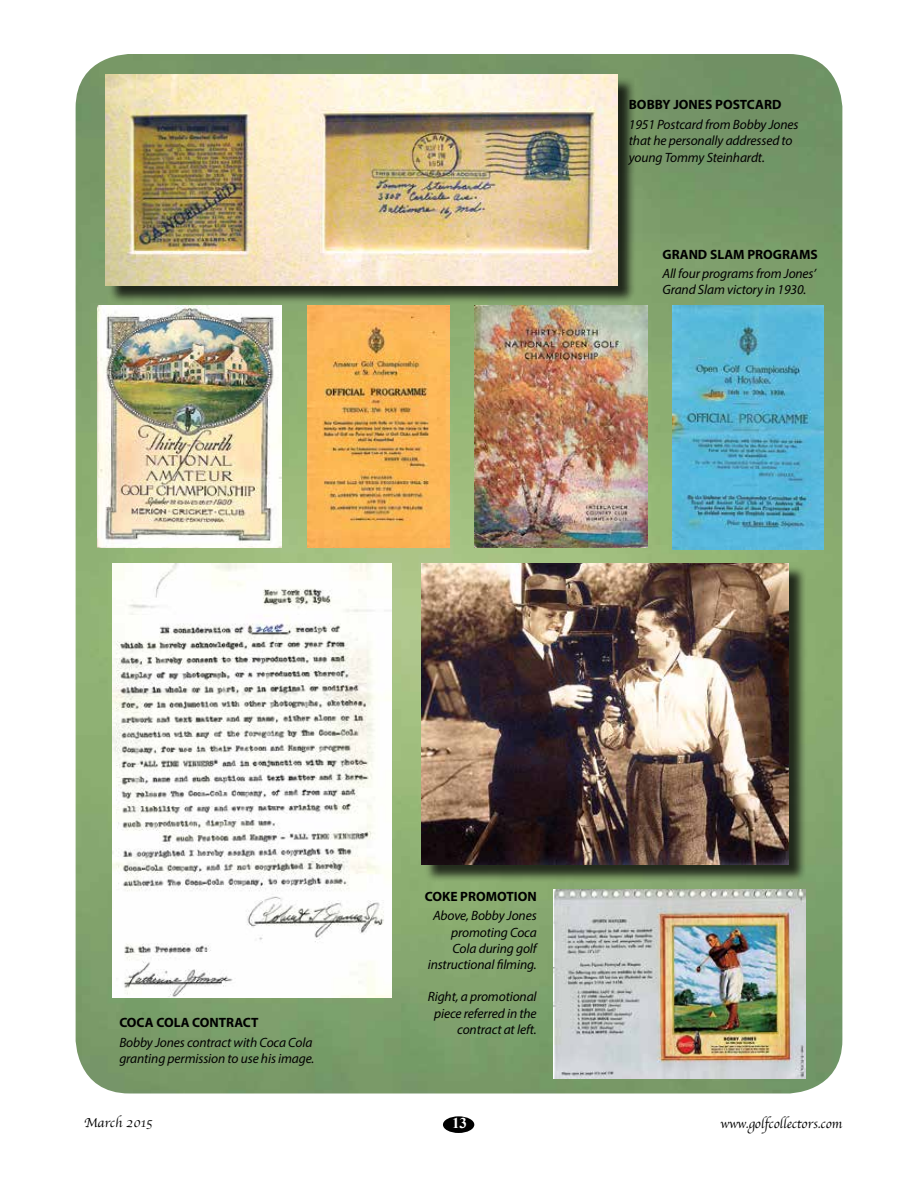
<style>
.page{position:relative;width:918px;height:1188px;background:#fff}
.page>*{position:absolute;margin:0;border:0;box-sizing:border-box;transform-origin:0 0}
.t1{font:700 15px "Times New Roman";color:#fff}
.t2{font:italic 13.5px/16.2px "Myriad Pro";letter-spacing:-.01em;color:#000}
.t3{font:700 13.5px "Myriad Pro";color:#000}
.t4{font:13.5px "Apple Chancery";color:#000}
</style>
<div class="page">
<div style="left:443px;top:1116px;width:31px;height:17px;background:#000;border-radius:50%"></div>
<img style="left:76px;top:54px;width:766px;height:1040px">
<img style="left:113px;top:564px;width:279px;height:434px">
<div style="left:108px;top:77px;width:529px;height:227px;background:#000;opacity:.75"></div>
<img style="left:106px;top:75px;width:512px;height:210px">
<img style="left:307px;top:305px;width:143px;height:242px">
<img style="left:98px;top:305px;width:184px;height:242px">
<img style="left:475px;top:305px;width:172px;height:243px">
<img style="left:672px;top:305px;width:151px;height:245px">
<div style="left:424px;top:566px;width:384px;height:317px;background:#000;opacity:.75"></div>
<img style="left:422px;top:563px;width:367px;height:301px">
<img style="left:553px;top:889px;width:252px;height:189px">
<p class="t3" style="left:629px;top:96px;width:154px">BOBBY JONES POSTCARD</p>
<p class="t2" style="left:629px;top:116px;width:171px">1951 Postcard from Bobby Jones that he personally addressed to young Tommy Steinhardt.</p>
<p class="t3" style="left:662px;top:245px;width:157px">GRAND SLAM PROGRAMS</p>
<p class="t2" style="left:662px;top:265px;width:155px">All four programs from Jones’<br>Grand Slam victory in 1930.</p>
<p class="t3" style="left:119px;top:1014px;width:141px">COCA COLA CONTRACT</p>
<p class="t2" style="left:119px;top:1034px;width:197px">Bobby Jones contract with Coca Cola granting permission to use his image.</p>
<p class="t3" style="left:425px;top:887px;width:113px">COKE PROMOTION</p>
<p class="t2" style="left:428px;top:908px;width:110px;text-align:right">Above, Bobby Jones promoting Coca<br>Cola during golf instructional filming.</p>
<p class="t2" style="left:428px;top:989px;width:111px;text-align:right">Right, a promotional piece referred in the contract at left.</p>
<p class="t4" style="left:84px;top:1112px;width:70px">March 2015</p>
<p class="t1" style="left:452px;top:1112px;width:16px">13</p>
<p class="t4" style="left:721px;top:1113px;width:123px">www.golfcollectors.com</p>
</div>
